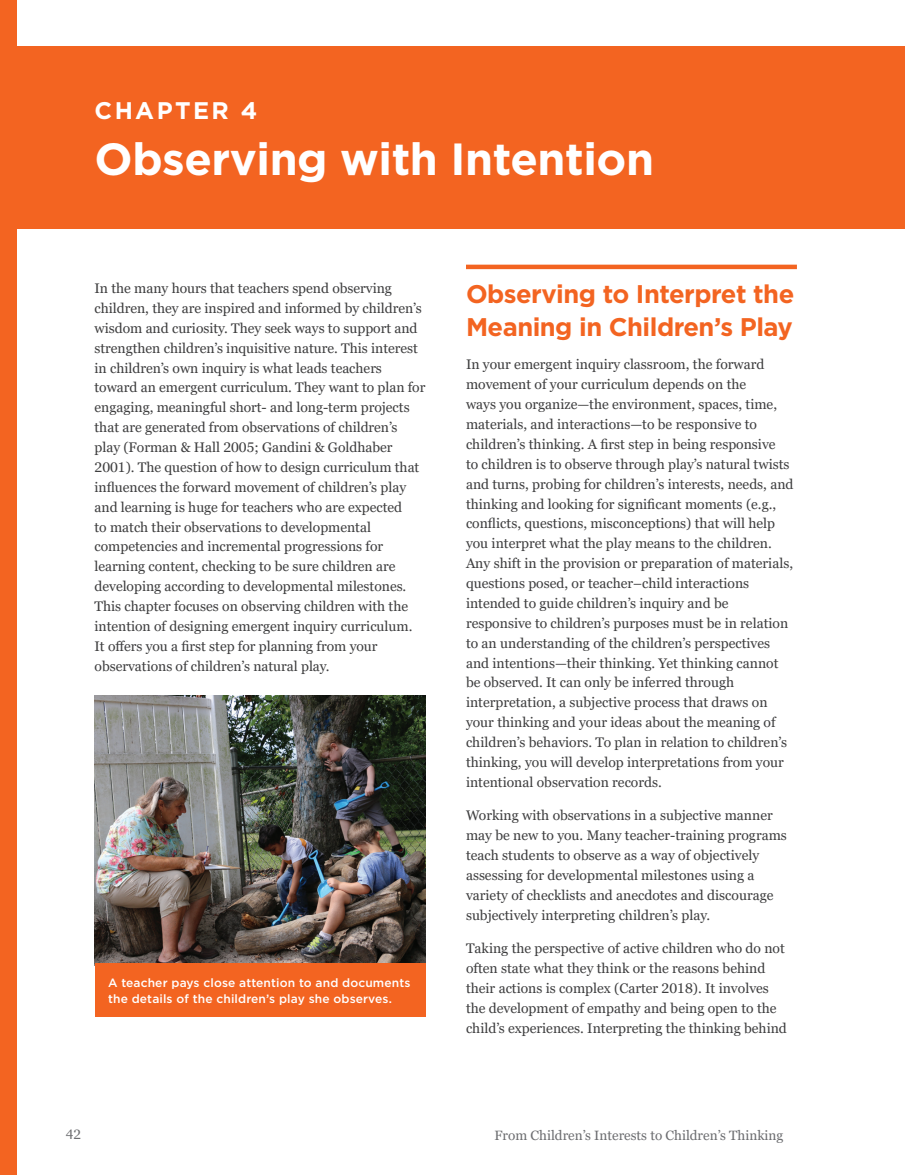
<style>
.page{position:relative;width:905px;height:1175px;background:#fff}
.page>*{position:absolute;margin:0;border:0;box-sizing:border-box;transform-origin:0 0}
.t1{font:700 45px "Gotham";letter-spacing:-.01em;color:#fff}
.t2{font:700 25.5px/33px "Gotham";letter-spacing:-.02em;color:#f36421}
.t3{font:700 24px "Gotham";letter-spacing:.1em;color:#fff}
.body{font:13.8px/19.8px "Georgia Pro";color:#3e3e3f}
.t4{font:13.5px "Georgia Pro";color:#6c6d70}
.photo_caption{font:500 12px/16.5px "Gotham";letter-spacing:.01em;color:#fff}
</style>
<div class="page">
<div style="left:0;top:46px;width:904px;height:182px;background:#f36421"></div>
<div style="left:0;top:0;width:17px;height:1174px;background:#f36421"></div>
<img style="left:94px;top:696px;width:331px;height:267px">
<div style="left:94px;top:963px;width:331px;height:53px;background:#f36421"></div>
<hr style="left:466px;top:265px;width:330px;height:4px;background:#f36421">
<h3 class="t3" style="left:94px;top:94px;width:164px">CHAPTER 4</h3>
<h1 class="t1" style="left:94px;top:129px;width:561px">Observing with Intention</h1>
<p class="body" style="left:94px;top:279px;width:332px">In the many hours that teachers spend observing children, they are inspired and informed by children’s wisdom and curiosity. They seek ways to support and strengthen children’s inquisitive nature. This interest in children’s own inquiry is what leads teachers toward an emergent curriculum. They want to plan for engaging, meaningful short- and long-term projects that are generated from observations of children’s play (Forman &amp; Hall 2005; Gandini &amp; Goldhaber 2001). The question of how to design curriculum that influences the forward movement of children’s play and learning is huge for teachers who are expected<br>to match their observations to developmental competencies and incremental progressions for learning content, checking to be sure children are developing according to developmental milestones.<br>This chapter focuses on observing children with the intention of designing emergent inquiry curriculum.<br>It offers you a first step for planning from your observations of children’s natural play.</p>
<p class="photo_caption" style="left:108px;top:974px;width:304px">A teacher pays close attention to and documents the details of the children’s play she observes.</p>
<h1 class="t2" style="left:466px;top:277px;width:330px">Observing to Interpret the<br>Meaning in Children’s Play</h1>
<p class="body" style="left:466px;top:355px;width:329px">In your emergent inquiry classroom, the forward movement of your curriculum depends on the<br>ways you organize—the environment, spaces, time, materials, and interactions—to be responsive to children’s thinking. A first step in being responsive<br>to children is to observe through play’s natural twists and turns, probing for children’s interests, needs, and thinking and looking for significant moments (e.g., conflicts, questions, misconceptions) that will help you interpret what the play means to the children.<br>Any shift in the provision or preparation of materials, questions posed, or teacher–child interactions intended to guide children’s inquiry and be responsive to children’s purposes must be in relation to an understanding of the children’s perspectives and intentions—their thinking. Yet thinking cannot be observed. It can only be inferred through interpretation, a subjective process that draws on your thinking and your ideas about the meaning of children’s behaviors. To plan in relation to children’s thinking, you will develop interpretations from your intentional observation records.</p>
<p class="body" style="left:466px;top:806px;width:322px">Working with observations in a subjective manner may be new to you. Many teacher-training programs teach students to observe as a way of objectively assessing for developmental milestones using a variety of checklists and anecdotes and discourage subjectively interpreting children’s play.</p>
<p class="body" style="left:466px;top:939px;width:322px">Taking the perspective of active children who do not often state what they think or the reasons behind their actions is complex (Carter 2018). It involves the development of empathy and being open to the child’s experiences. Interpreting the thinking behind</p>
<p class="t4" style="left:66px;top:1126px;width:17px">42</p>
<p class="t4" style="left:494px;top:1128px;width:290px">From Children’s Interests to Children’s Thinking</p>
</div>
